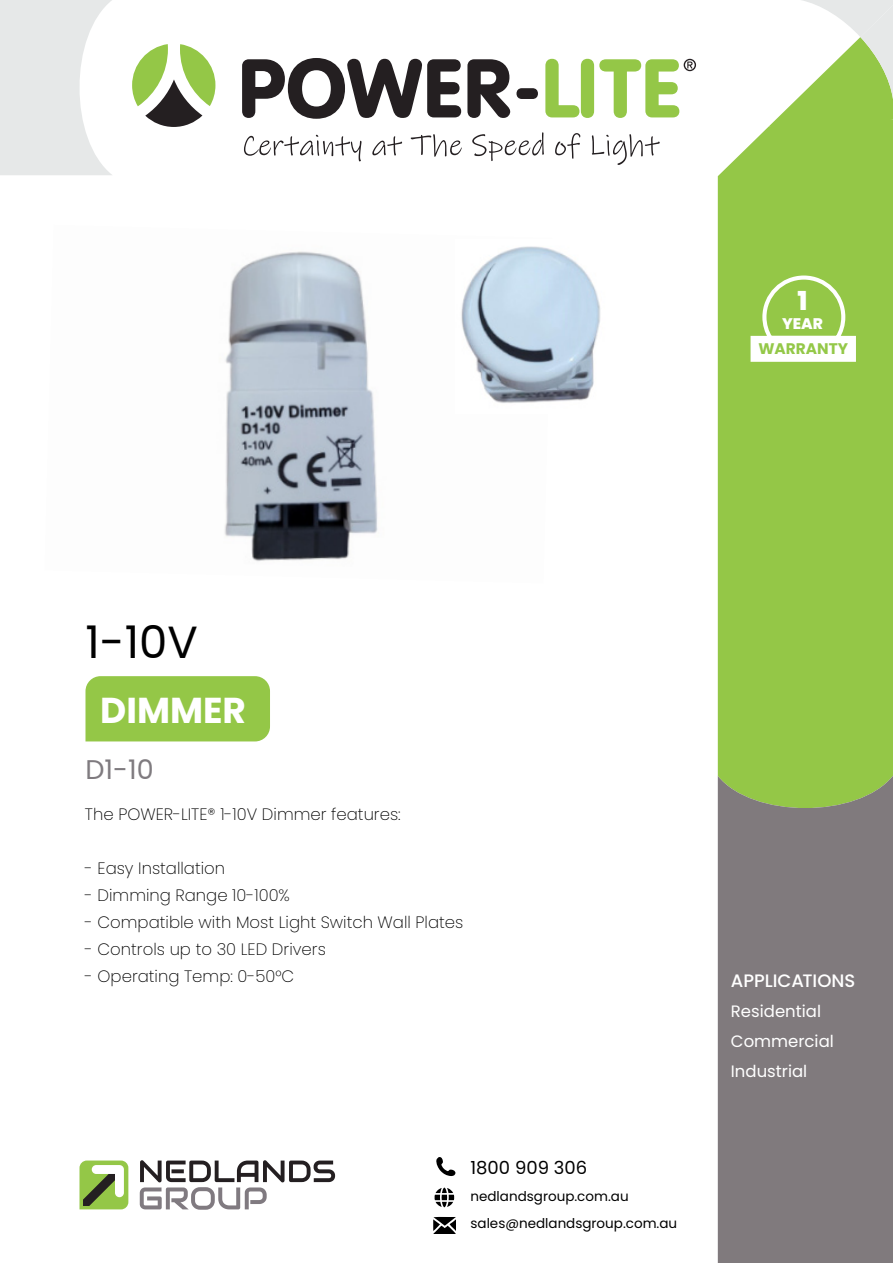
<style>
.page{position:relative;width:893px;height:1263px;background:#fff}
.page>*{position:absolute;margin:0;border:0;box-sizing:border-box;transform-origin:0 0}
.t1{font:45px "Poppins";color:#000}
.t2{font:700 36px "Poppins";color:#fff}
.t3{font:27px "Poppins";color:#7f7b7f}
.t4{font:800 26.1px "Poppins";color:#fff}
.t5{font:500 18px "Poppins";color:#fff}
.t6{font:18px "Poppins";color:#000}
.t7{font:200 16.5px "Poppins";color:#000}
.t8{font:16.5px "Poppins";color:#fff}
.t9{font:700 15.3px "Poppins";color:#94c848}
.t10{font:800 15.3px "Poppins";color:#fff}
.t11{font:13.5px/27.5px "Poppins";color:#000}
</style>
<div class="page">
<svg style="left:132px;top:44px;width:83px;height:83px"></svg>
<svg style="left:242px;top:58px;width:219px;height:61px"></svg>
<svg style="left:467px;top:59px;width:43px;height:59px"></svg>
<div style="left:516px;top:88px;width:22px;height:11px;background:#241f21;border-radius:5px"></div>
<svg style="left:545px;top:59px;width:34px;height:58px"></svg>
<div style="left:581px;top:59px;width:13px;height:59px;background:#94c747;border-radius:7px"></div>
<svg style="left:599px;top:59px;width:97px;height:59px"></svg>
<svg style="left:244px;top:135px;width:117px;height:26px"></svg>
<svg style="left:372px;top:136px;width:30px;height:20px"></svg>
<svg style="left:411px;top:134px;width:51px;height:23px"></svg>
<svg style="left:472px;top:132px;width:72px;height:29px"></svg>
<svg style="left:555px;top:133px;width:25px;height:26px"></svg>
<svg style="left:592px;top:134px;width:68px;height:31px"></svg>
<svg style="left:434px;top:1187px;width:21px;height:21px"></svg>
<svg style="left:436px;top:1157px;width:19px;height:19px"></svg>
<svg style="left:433px;top:1217px;width:22px;height:17px"></svg>
<svg style="left:79px;top:1160px;width:49px;height:49px"></svg>
<svg style="left:140px;top:1160px;width:195px;height:50px"></svg>
<div style="left:718px;top:127px;width:175px;height:649px;background:#94c747"></div>
<div style="left:718px;top:776px;width:175px;height:487px;background:#807a7d"></div>
<svg style="left:768px;top:0;width:125px;height:127px"></svg>
<svg style="left:0;top:0;width:112px;height:175px"></svg>
<div style="left:85px;top:676px;width:185px;height:65px;background:#94c747"></div>
<img style="left:224px;top:251px;width:154px;height:311px">
<img style="left:461px;top:246px;width:140px;height:157px">
<svg style="left:760px;top:273px;width:87px;height:63px;background:#a1ce5e"></svg>
<div style="left:752px;top:337px;width:103px;height:24px;background:#fff"></div>
<div style="left:751px;top:336px;width:105px;height:26px;border:2px solid #fff"></div>
<p class="t4" style="left:797px;top:286px;width:12px">1</p>
<p class="t10" style="left:782px;top:315px;width:42px">YEAR</p>
<p class="t9" style="left:758px;top:340px;width:91px">WARRANTY</p>
<p class="t1" style="left:85px;top:616px;width:114px">1-10V</p>
<p class="t2" style="left:100px;top:690px;width:147px">DIMMER</p>
<p class="t3" style="left:85px;top:754px;width:70px">D1-10</p>
<p class="t7" style="left:85px;top:804px;width:317px">The POWER-LITE® 1-10V Dimmer features:</p>
<p class="t7" style="left:85px;top:858px;width:142px">- Easy Installation</p>
<p class="t7" style="left:85px;top:885px;width:206px">- Dimming Range 10-100%</p>
<p class="t7" style="left:85px;top:912px;width:380px">- Compatible with Most Light Switch Wall Plates</p>
<p class="t7" style="left:85px;top:939px;width:242px">- Controls up to 30 LED Drivers</p>
<p class="t7" style="left:85px;top:966px;width:211px">- Operating Temp: 0-50°C</p>
<p class="t6" style="left:470px;top:1157px;width:118px">1800 909 306</p>
<p class="t11" style="left:470px;top:1182px;width:208px">nedlandsgroup.com.au sales@nedlandsgroup.com.au</p>
<p class="t5" style="left:731px;top:970px;width:126px">APPLICATIONS</p>
<p class="t8" style="left:731px;top:1001px;width:92px">Residential</p>
<p class="t8" style="left:731px;top:1031px;width:104px">Commercial</p>
<p class="t8" style="left:731px;top:1061px;width:78px">Industrial</p>
</div>
